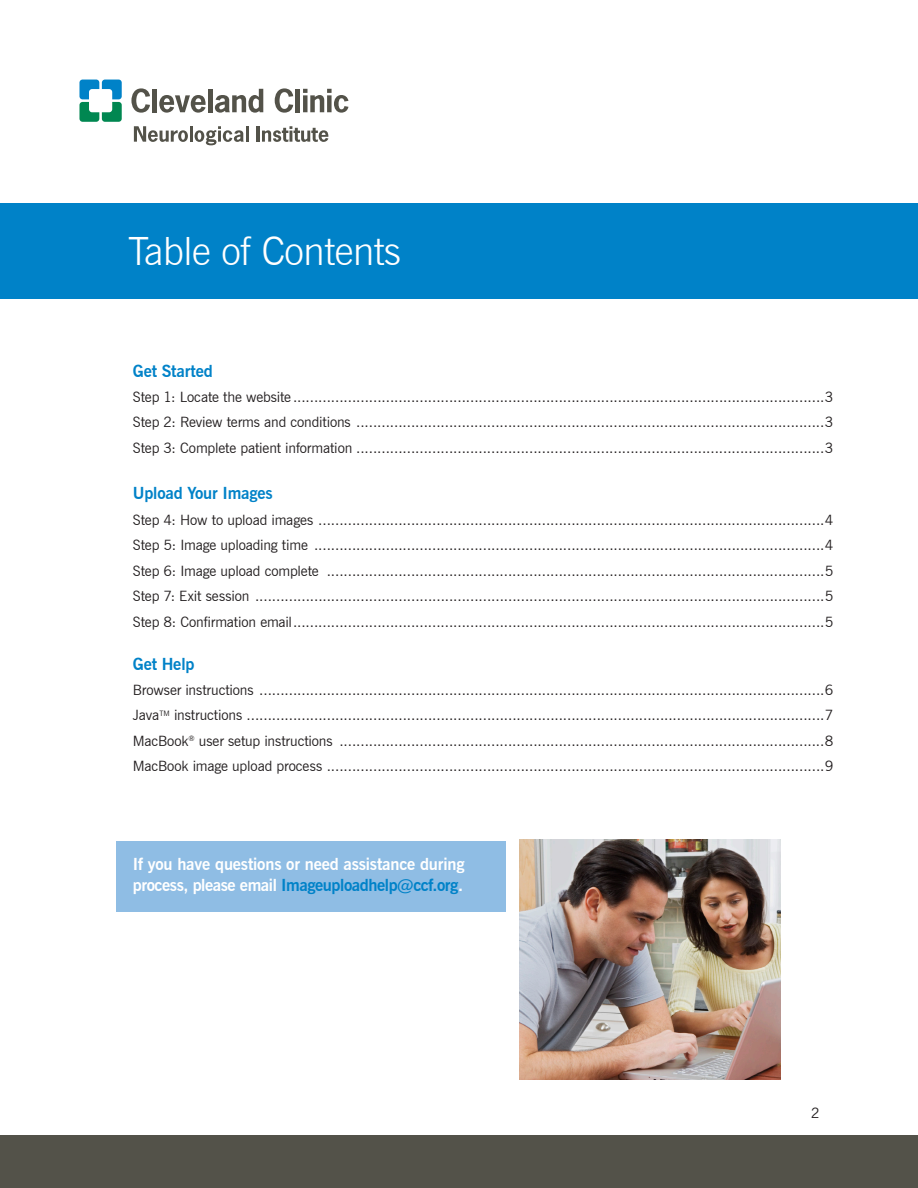
<style>
.page{position:relative;width:918px;height:1188px;background:#fff}
.page>*{position:absolute;margin:0;border:0;box-sizing:border-box;transform-origin:0 0}
.Banner_headings{font:300 39px "News Gothic BT";letter-spacing:-.01em;color:#fff}
.t1{font:700 16.5px/21px "News Gothic BT";letter-spacing:-.025em;color:#fff}
.Table_of_Contents{font:700 16.5px "News Gothic BT";letter-spacing:-.01em;color:#0082c8}
.Table_of_Contents-2{font:14.25px "News Gothic BT";letter-spacing:-.01em;color:#231f20}
.Body_text{font:14.25px "News Gothic BT";color:#231f20}
.s1{color:#0082c8}
</style>
<div class="page">
<div style="left:116px;top:841px;width:389px;height:71px;background:#8fbde4"></div>
<div style="left:0;top:1136px;width:918px;height:52px;background:#535249"></div>
<div style="left:0;top:203px;width:918px;height:95px;background:#0082c8"></div>
<img style="left:519px;top:840px;width:262px;height:239px">
<svg style="left:131px;top:88px;width:19px;height:25px"></svg>
<div style="left:152px;top:89px;width:5px;height:23px;background:#535249"></div>
<svg style="left:159px;top:95px;width:47px;height:18px"></svg>
<hr style="left:208px;top:89px;width:4px;height:23px;background:#535249">
<svg style="left:215px;top:89px;width:48px;height:24px"></svg>
<svg style="left:275px;top:88px;width:18px;height:25px"></svg>
<hr style="left:296px;top:89px;width:4px;height:23px;background:#535249">
<svg style="left:303px;top:89px;width:45px;height:24px"></svg>
<svg style="left:79px;top:80px;width:43px;height:42px"></svg>
<svg style="left:134px;top:126px;width:54px;height:16px"></svg>
<hr style="left:190px;top:126px;width:3px;height:16px;background:#535249">
<svg style="left:195px;top:126px;width:53px;height:19px"></svg>
<hr style="left:257px;top:126px;width:3px;height:16px;background:#535249">
<svg style="left:262px;top:126px;width:66px;height:16px"></svg>
<p class="Banner_headings" style="left:128px;top:228px;width:274px">Table of Contents</p>
<p class="Table_of_Contents" style="left:133px;top:361px;width:81px">Get Started</p>
<p class="Table_of_Contents-2" style="left:133px;top:388px;width:702px">Step 1: Locate the website ..............................................................................................................................3</p>
<p class="Table_of_Contents-2" style="left:133px;top:413px;width:702px">Step 2: Review terms and conditions ...............................................................................................................3</p>
<p class="Table_of_Contents-2" style="left:133px;top:439px;width:702px">Step 3: Complete patient information ...............................................................................................................3</p>
<p class="Table_of_Contents" style="left:133px;top:483px;width:142px">Upload Your Images</p>
<p class="Table_of_Contents-2" style="left:133px;top:511px;width:702px">Step 4: How to upload images ........................................................................................................................4</p>
<p class="Table_of_Contents-2" style="left:133px;top:536px;width:702px">Step 5: Image uploading time .........................................................................................................................4</p>
<p class="Table_of_Contents-2" style="left:133px;top:562px;width:702px">Step 6: Image upload complete ......................................................................................................................5</p>
<p class="Table_of_Contents-2" style="left:133px;top:587px;width:702px">Step 7: Exit session .......................................................................................................................................5</p>
<p class="Table_of_Contents-2" style="left:133px;top:613px;width:702px">Step 8: Confirmation email..............................................................................................................................5</p>
<p class="Table_of_Contents" style="left:133px;top:654px;width:63px">Get Help</p>
<p class="Table_of_Contents-2" style="left:133px;top:681px;width:702px">Browser instructions ......................................................................................................................................6</p>
<p class="Table_of_Contents-2" style="left:133px;top:707px;width:702px">Java<sup>TM</sup> instructions .........................................................................................................................................7</p>
<p class="Table_of_Contents-2" style="left:133px;top:732px;width:702px">MacBook<sup>®</sup> user setup instructions ...................................................................................................................8</p>
<p class="Table_of_Contents-2" style="left:133px;top:758px;width:702px">MacBook image upload process ......................................................................................................................9</p>
<p class="t1" style="left:133px;top:854px;width:333px">If you have questions or need assistance during process, please email <span class="s1">Imageuploadhelp@ccf.org</span>.</p>
<p class="Body_text" style="left:811px;top:1104px;width:10px">2</p>
</div>
